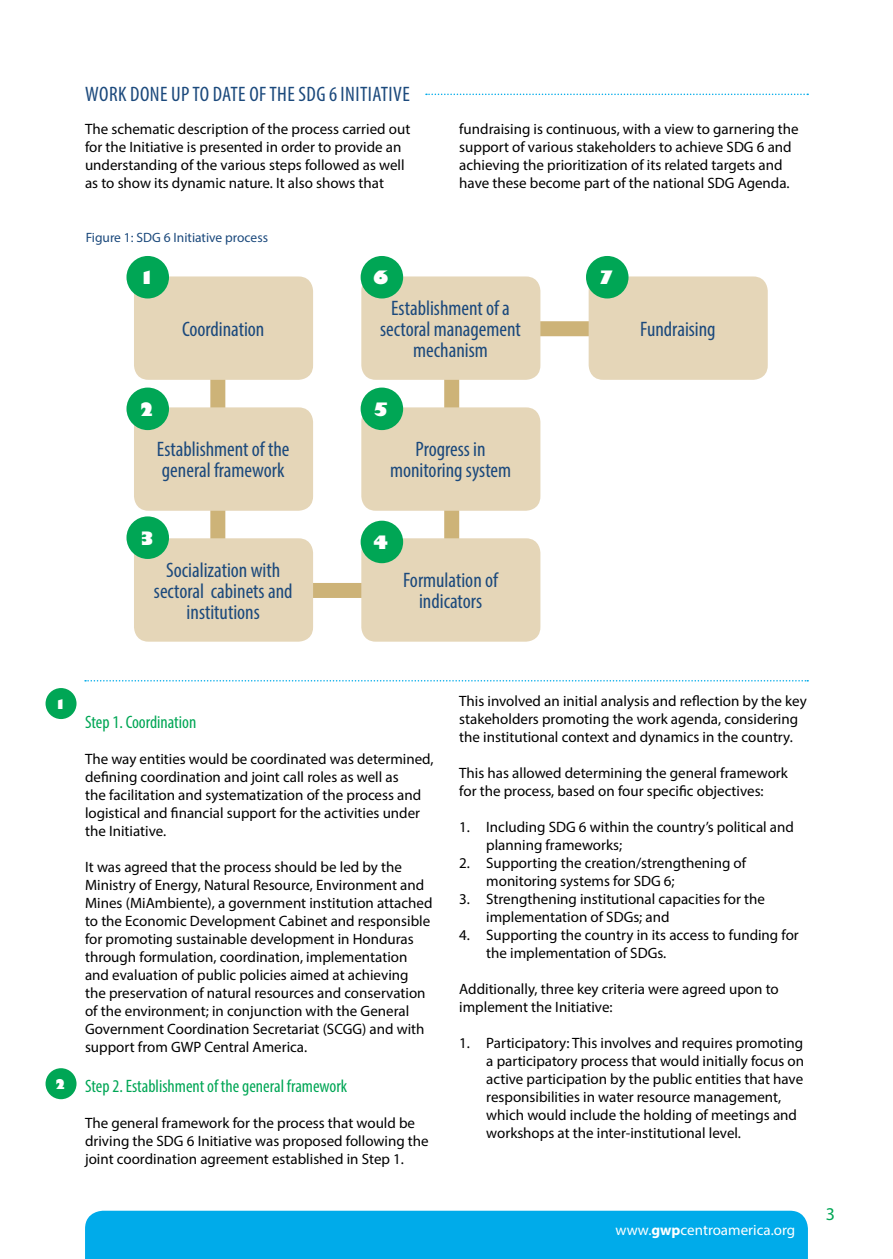
<style>
.page{position:relative;width:893px;height:1259px;background:#fff}
.page>*{position:absolute;margin:0;border:0;box-sizing:border-box;transform-origin:0 0}
.t1{font:condensed 21px/21px "Myriad Pro";color:#1b497c;text-align:center}
.t2{font:condensed 21px "Myriad Pro";letter-spacing:.02em;color:#1b497c}
.t3{font:condensed 18px "Myriad Pro";color:#00a655}
.t4{font:800 18px "Gill Sans";color:#fff}
.t5{font:18px "Myriad Pro";color:#00a655}
.t6{font:15px/18px "Myriad Pro";color:#000}
.t7{font:15px "Myriad Pro";color:#fff}
.t8{font:13.5px "Myriad Pro";color:#1b497c}
.t9{font:800 13.05px "Gill Sans";color:#fff}
.s1{font-weight:700}
</style>
<div class="page">
<div style="left:85px;top:1210px;width:723px;height:49px;background:#00abea"></div>
<svg style="left:210px;top:286px;width:390px;height:319px"></svg>
<div style="left:134px;top:276px;width:179px;height:104px;background:#e5d6b8;border-radius:15px"></div>
<div style="left:134px;top:407px;width:179px;height:104px;background:#e5d6b8;border-radius:15px"></div>
<div style="left:134px;top:538px;width:179px;height:103px;background:#e5d6b8;border-radius:15px"></div>
<div style="left:361px;top:276px;width:179px;height:104px;background:#e5d6b8;border-radius:15px"></div>
<div style="left:361px;top:407px;width:179px;height:104px;background:#e5d6b8;border-radius:15px"></div>
<div style="left:361px;top:538px;width:179px;height:103px;background:#e5d6b8;border-radius:15px"></div>
<div style="left:589px;top:276px;width:179px;height:104px;background:#e5d6b8;border-radius:15px"></div>
<div style="left:126px;top:256px;width:43px;height:42px;background:#00a655;border-radius:50%"></div>
<div style="left:126px;top:387px;width:43px;height:43px;background:#00a655;border-radius:50%"></div>
<div style="left:126px;top:516px;width:43px;height:43px;background:#00a655;border-radius:50%"></div>
<div style="left:361px;top:521px;width:42px;height:42px;background:#00a655;border-radius:50%"></div>
<div style="left:361px;top:387px;width:42px;height:43px;background:#00a655;border-radius:50%"></div>
<div style="left:361px;top:256px;width:42px;height:42px;background:#00a655;border-radius:50%"></div>
<div style="left:586px;top:256px;width:42px;height:42px;background:#00a655;border-radius:50%"></div>
<svg style="left:85px;top:680px;width:723px;height:1px"></svg>
<div style="left:46px;top:688px;width:31px;height:31px;background:#00a655;border-radius:50%"></div>
<div style="left:46px;top:1068px;width:31px;height:31px;background:#00a655;border-radius:50%"></div>
<svg style="left:426px;top:94px;width:382px;height:1px"></svg>
<h1 class="t2" style="left:85px;top:81px;width:326px">WORK DONE UP TO DATE OF THE SDG 6 INITIATIVE</h1>
<p class="t6" style="left:85px;top:119px;width:327px">The schematic description of the process carried out for the Initiative is presented in order to provide an understanding of the various steps followed as well as to show its dynamic nature. It also shows that</p>
<p class="t6" style="left:459px;top:119px;width:341px">fundraising is continuous, with a view to garnering the support of various stakeholders to achieve SDG 6 and achieving the prioritization of its related targets and have these become part of the national SDG Agenda.</p>
<p class="t8" style="left:86px;top:229px;width:184px">Figure 1: SDG 6 Initiative process</p>
<p class="t4" style="left:139px;top:266px;width:17px">1</p>
<p class="t4" style="left:139px;top:398px;width:17px">2</p>
<h1 class="t1" style="left:182px;top:318px;width:84px">Coordination</h1>
<h1 class="t1" style="left:157px;top:439px;width:134px;text-align:left">Establishment of the general framework</h1>
<p class="t4" style="left:373px;top:266px;width:17px">6</p>
<p class="t4" style="left:599px;top:266px;width:17px">7</p>
<h1 class="t1" style="left:380px;top:297px;width:142px">Establishment of a sectoral management mechanism</h1>
<p class="t4" style="left:373px;top:398px;width:17px">5</p>
<h1 class="t1" style="left:390px;top:439px;width:123px">Progress in monitoring system</h1>
<p class="t4" style="left:139px;top:526px;width:17px">3</p>
<p class="t4" style="left:373px;top:531px;width:17px">4</p>
<h1 class="t1" style="left:154px;top:559px;width:140px">Socialization with sectoral cabinets and institutions</h1>
<h1 class="t1" style="left:403px;top:569px;width:96px">Formulation of indicators</h1>
<h1 class="t1" style="left:640px;top:318px;width:77px">Fundraising</h1>
<p class="t9" style="left:55px;top:695px;width:13px">1</p>
<p class="t9" style="left:55px;top:1075px;width:13px">2</p>
<p class="t3" style="left:85px;top:711px;width:113px">Step 1. Coordination</p>
<p class="t6" style="left:85px;top:749px;width:350px">The way entities would be coordinated was determined, defining coordination and joint call roles as well as<br>the facilitation and systematization of the process and logistical and financial support for the activities under the Initiative.</p>
<p class="t6" style="left:85px;top:857px;width:349px">It was agreed that the process should be led by the Ministry of Energy, Natural Resource, Environment and Mines (MiAmbiente), a government institution attached to the Economic Development Cabinet and responsible for promoting sustainable development in Honduras through formulation, coordination, implementation and evaluation of public policies aimed at achieving the preservation of natural resources and conservation of the environment; in conjunction with the General Government Coordination Secretariat (SCGG) and with support from GWP Central America.</p>
<p class="t3" style="left:85px;top:1074px;width:264px">Step 2. Establishment of the general framework</p>
<p class="t6" style="left:85px;top:1113px;width:345px">The general framework for the process that would be driving the SDG 6 Initiative was proposed following the joint coordination agreement established in Step 1.</p>
<p class="t6" style="left:459px;top:692px;width:349px">This involved an initial analysis and reflection by the key stakeholders promoting the work agenda, considering the institutional context and dynamics in the country.</p>
<p class="t6" style="left:459px;top:764px;width:330px">This has allowed determining the general framework for the process, based on four specific objectives:</p>
<p class="t6" style="left:486px;top:818px;width:309px;text-indent:-27px">1. Including SDG 6 within the country’s political and planning frameworks;</p>
<p class="t6" style="left:486px;top:854px;width:261px;text-indent:-27px">2. Supporting the creation/strengthening of monitoring systems for SDG 6;</p>
<p class="t6" style="left:486px;top:890px;width:280px;text-indent:-27px">3. Strengthening institutional capacities for the implementation of SDGs; and</p>
<p class="t6" style="left:486px;top:926px;width:314px;text-indent:-27px">4. Supporting the country in its access to funding for the implementation of SDGs.</p>
<p class="t6" style="left:459px;top:980px;width:321px">Additionally, three key criteria were agreed upon to implement the Initiative:</p>
<p class="t6" style="left:486px;top:1034px;width:319px;text-indent:-27px">1. Participatory: This involves and requires promoting a participatory process that would initially focus on active participation by the public entities that have responsibilities in water resource management, which would include the holding of meetings and workshops at the inter-institutional level.</p>
<p class="t7" style="left:615px;top:1221px;width:181px">www.<span class="s1">gwp</span>centroamerica.org</p>
<p class="t5" style="left:826px;top:1203px;width:11px">3</p>
</div>
